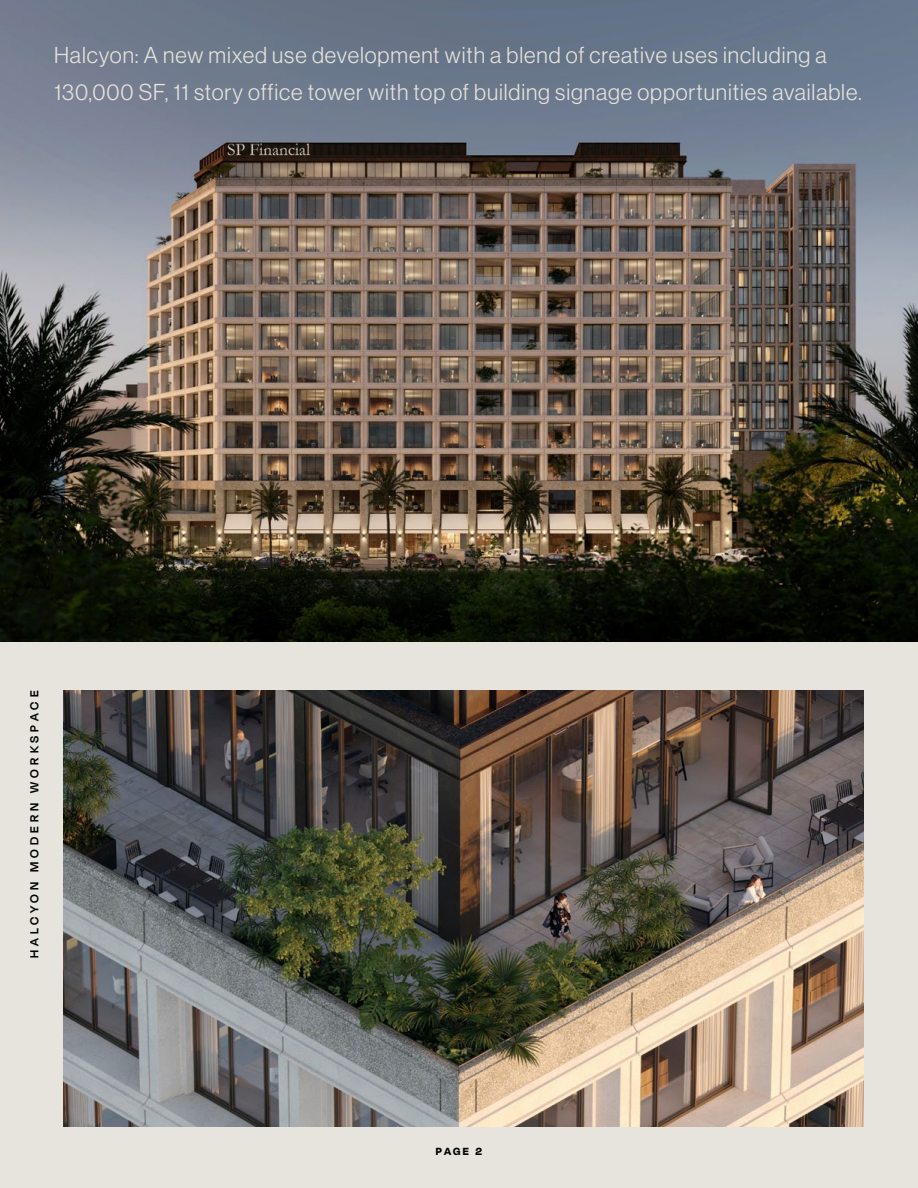
<style>
.page{position:relative;width:918px;height:1188px;background:#fff}
.page>*{position:absolute;margin:0;border:0;box-sizing:border-box;transform-origin:0 0}
.t1{font:22.5px/37.5px "N Haas Grotesk DS Pro 45 Lt";letter-spacing:.04em;color:#e6e4dd}
.t2{font:600 13.5px "Degular Display";letter-spacing:.3em;color:#000101}
.t3{font:700 12px "Degular Display";color:#000101}
</style>
<div class="page">
<div style="left:0;top:614px;width:918px;height:574px;background:#e6e4dd"></div>
<img style="left:0;top:0;width:918px;height:642px">
<img style="left:64px;top:691px;width:799px;height:436px">
<p class="t1" style="left:54px;top:36px;width:809px">Halcyon: A new mixed use development with a blend of creative uses including a<br>130,000 SF, 11 story office tower with top of building signage opportunities available.</p>
<p class="t2" style="left:26px;top:958px;width:269px;rotate:-90deg">HALCYON MODERN WORKSPACE</p>
<p class="t3" style="left:436px;top:1144px;width:48px">PAGE 2</p>
</div>
